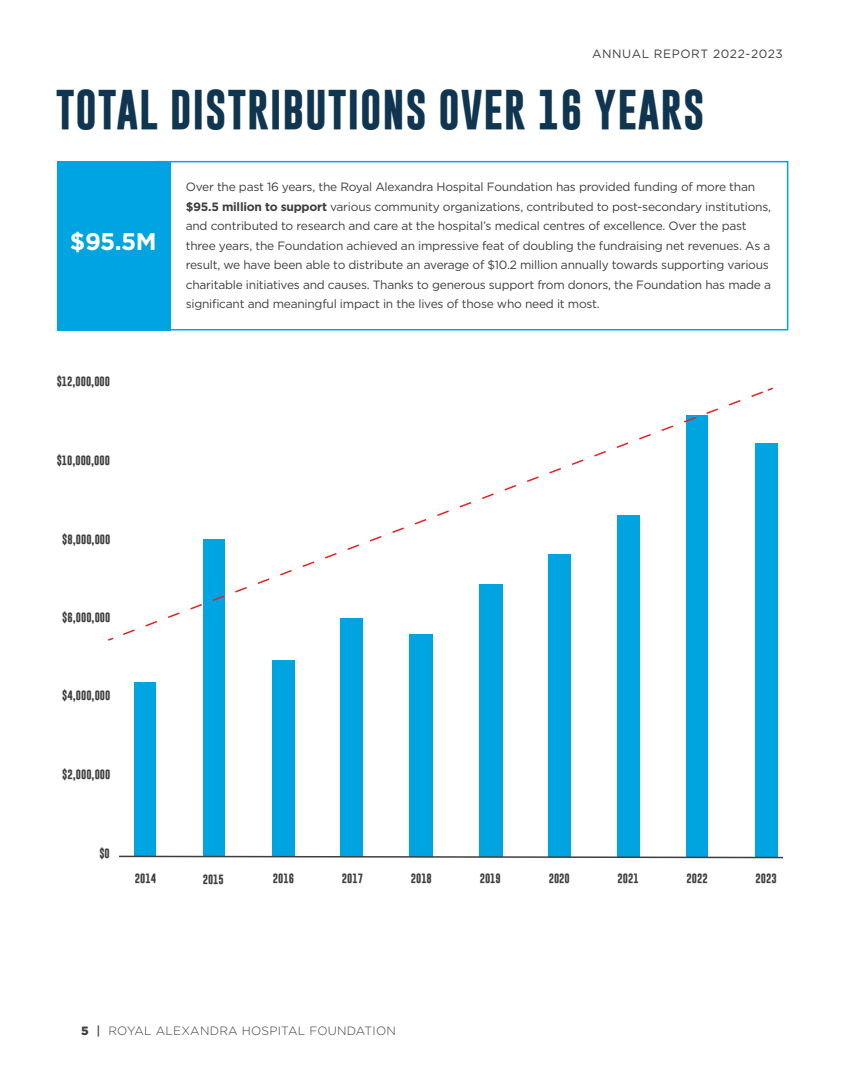
<style>
.page{position:relative;width:864px;height:1080px;background:#fff}
.page>*{position:absolute;margin:0;border:0;box-sizing:border-box;transform-origin:0 0}
.t1{font:700 40.5px "Gobold";letter-spacing:.02em;color:#0f3550}
.Body_Copy{font:700 24px "Gotham HTF";color:#fff}
.Body_Copy-2{font:12px/19.5px "Gotham HTF";letter-spacing:-.02em;color:#3e3e3f}
.Body_Copy-3{font:300 12px "Gotham HTF";letter-spacing:.02em;color:#3e3e3f}
.Body_Copy-4{font:12px "Gotham HTF";letter-spacing:.05em;color:#3e3e3f}
.t2{font:700 9.75px "Gobold";color:#3e3e3f}
.s1{font-weight:700}
.s2{font-weight:900}
.s3{font-weight:500}
</style>
<div class="page">
<div style="left:57px;top:161px;width:114px;height:169px;background:#00a4e1"></div>
<svg style="left:154px;top:160px;width:635px;height:171px"></svg>
<div style="left:134px;top:683px;width:22px;height:173px;background:#00a4e1"></div>
<div style="left:203px;top:539px;width:22px;height:317px;background:#00a4e1"></div>
<div style="left:272px;top:661px;width:23px;height:195px;background:#00a4e1"></div>
<div style="left:341px;top:618px;width:22px;height:238px;background:#00a4e1"></div>
<div style="left:410px;top:634px;width:23px;height:222px;background:#00a4e1"></div>
<div style="left:479px;top:584px;width:23px;height:272px;background:#00a4e1"></div>
<div style="left:548px;top:554px;width:23px;height:302px;background:#00a4e1"></div>
<div style="left:617px;top:516px;width:22px;height:342px;background:#00a4e1"></div>
<div style="left:686px;top:415px;width:22px;height:443px;background:#00a4e1"></div>
<div style="left:755px;top:443px;width:22px;height:415px;background:#00a4e1"></div>
<svg style="left:119px;top:855px;width:664px;height:4px"></svg>
<svg style="left:108px;top:637px;width:6px;height:4px"></svg>
<svg style="left:123px;top:391px;width:640px;height:245px"></svg>
<svg style="left:767px;top:387px;width:6px;height:4px"></svg>
<p class="Body_Copy-4" style="left:592px;top:48px;width:192px">ANNUAL REPORT 2022-2023</p>
<p class="t1" style="left:56px;top:83px;width:650px">TOTAL DISTRIBUTIONS OVER 16 YEARS</p>
<p class="Body_Copy" style="left:70px;top:228px;width:88px">$95.5M</p>
<p class="t2" style="left:57px;top:375px;width:55px">$12,000,000</p>
<p class="t2" style="left:57px;top:454px;width:55px">$10,000,000</p>
<p class="t2" style="left:62px;top:533px;width:50px">$8,000,000</p>
<p class="t2" style="left:62px;top:611px;width:50px">$6,000,000</p>
<p class="t2" style="left:62px;top:689px;width:50px">$4,000,000</p>
<p class="t2" style="left:62px;top:768px;width:50px">$2,000,000</p>
<p class="t2" style="left:99px;top:847px;width:12px">$0</p>
<p class="Body_Copy-2" style="left:186px;top:177px;width:587px">Over the past 16 years, the Royal Alexandra Hospital Foundation has provided funding of more than <span class="s1">$95.5 million to support</span> various community organizations, contributed to post-secondary institutions, and contributed to research and care at the hospital’s medical centres of excellence. Over the past three years, the Foundation achieved an impressive feat of doubling the fundraising net revenues. As a result, we have been able to distribute an average of $10.2 million annually towards supporting various charitable initiatives and causes. Thanks to generous support from donors, the Foundation has made a significant and meaningful impact in the lives of those who need it most.</p>
<p class="t2" style="left:135px;top:872px;width:23px">2014</p>
<p class="t2" style="left:203px;top:873px;width:23px">2015</p>
<p class="t2" style="left:273px;top:872px;width:23px">2016</p>
<p class="t2" style="left:342px;top:872px;width:23px">2017</p>
<p class="t2" style="left:411px;top:872px;width:23px">2018</p>
<p class="t2" style="left:480px;top:872px;width:23px">2019</p>
<p class="t2" style="left:549px;top:872px;width:23px">2020</p>
<p class="t2" style="left:618px;top:872px;width:23px">2021</p>
<p class="t2" style="left:687px;top:872px;width:23px">2022</p>
<p class="t2" style="left:756px;top:872px;width:23px">2023</p>
<p class="Body_Copy-3" style="left:81px;top:1024px;width:317px"><span class="s2">5</span> <span class="s3">|</span> ROYAL ALEXANDRA HOSPITAL FOUNDATION</p>
</div>
